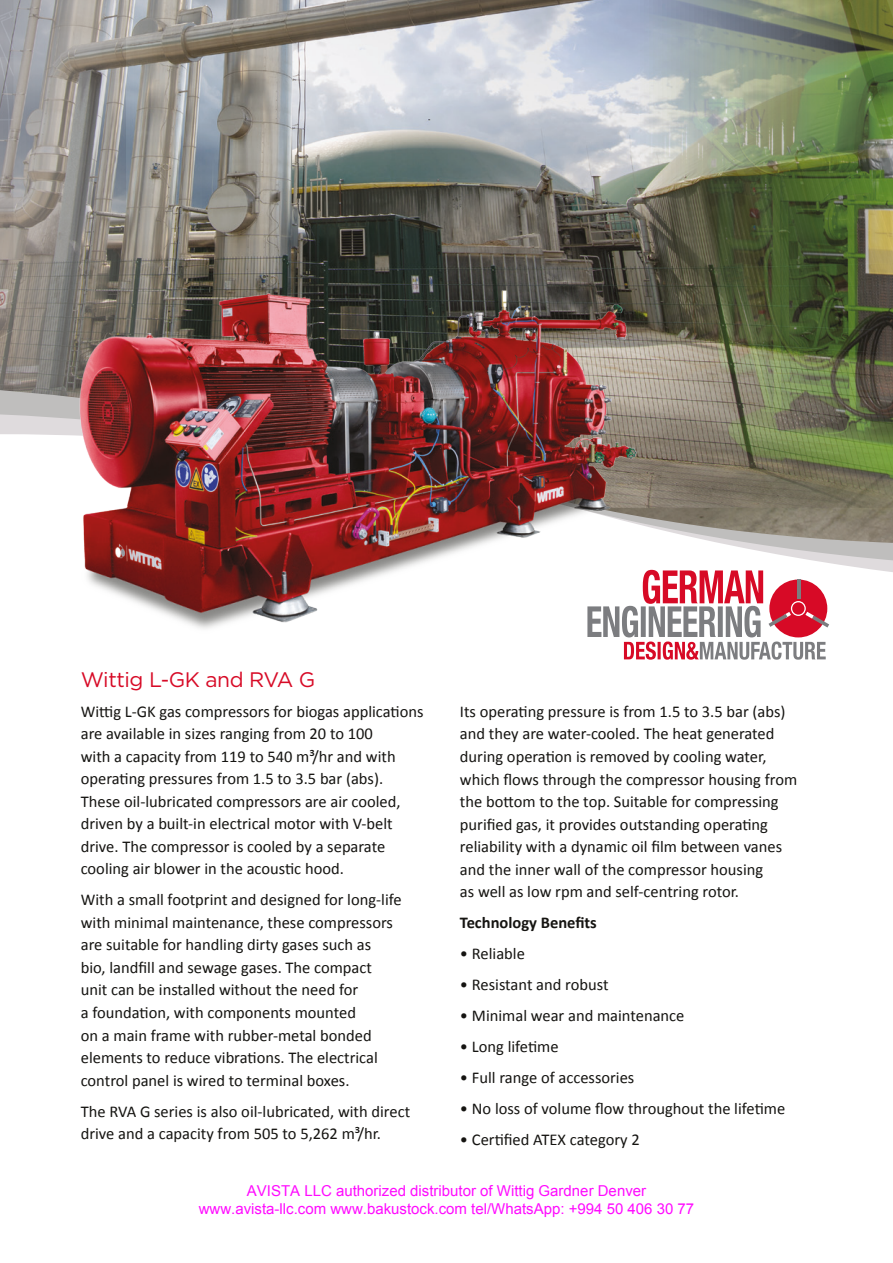
<style>
.page{position:relative;width:893px;height:1263px;background:#fff}
.page>*{position:absolute;margin:0;border:0;box-sizing:border-box;transform-origin:0 0}
.t1{font:21px "Gotham";letter-spacing:-.02em;color:#d70a26}
.t2{font:16.5px/22.5px "Calibri";color:#151411}
.t3{font:700 16.5px "Calibri";color:#151411}
.t4{font:15px/18px "Arial";color:#ff0bff;text-align:center}
</style>
<div class="page">
<img style="left:0;top:0;width:893px;height:277px">
<svg style="left:0;top:277px;width:893px;height:295px"></svg>
<svg style="left:623px;top:570px;width:206px;height:90px"></svg>
<img style="left:70px;top:268px;width:568px;height:378px">
<p class="t1" style="left:81px;top:666px;width:236px">Wittig L-GK and RVA G</p>
<p class="t2" style="left:81px;top:700px;width:344px">Wittig L-GK gas compressors for biogas applications are available in sizes ranging from 20 to 100<br>with a capacity from 119 to 540 m³/hr and with operating pressures from 1.5 to 3.5 bar (abs).<br>These oil-lubricated compressors are air cooled, driven by a built-in electrical motor with V-belt drive. The compressor is cooled by a separate cooling air blower in the acoustic hood.</p>
<p class="t2" style="left:81px;top:889px;width:322px">With a small footprint and designed for long-life with minimal maintenance, these compressors are suitable for handling dirty gases such as<br>bio, landfill and sewage gases. The compact unit can be installed without the need for<br>a foundation, with components mounted<br>on a main frame with rubber-metal bonded elements to reduce vibrations. The electrical control panel is wired to terminal boxes.</p>
<p class="t2" style="left:81px;top:1100px;width:331px">The RVA G series is also oil-lubricated, with direct drive and a capacity from 505 to 5,262 m³/hr.</p>
<p class="t2" style="left:460px;top:700px;width:339px">Its operating pressure is from 1.5 to 3.5 bar (abs) and they are water-cooled. The heat generated during operation is removed by cooling water, which flows through the compressor housing from the bottom to the top. Suitable for compressing purified gas, it provides outstanding operating reliability with a dynamic oil film between vanes and the inner wall of the compressor housing<br>as well as low rpm and self-centring rotor.</p>
<p class="t3" style="left:460px;top:912px;width:138px">Technology Benefits</p>
<p class="t2" style="left:460px;top:942px;width:66px">• Reliable</p>
<p class="t2" style="left:460px;top:973px;width:150px">• Resistant and robust</p>
<p class="t2" style="left:460px;top:1004px;width:226px">• Minimal wear and maintenance</p>
<p class="t2" style="left:460px;top:1035px;width:100px">• Long lifetime</p>
<p class="t2" style="left:460px;top:1066px;width:176px">• Full range of accessories</p>
<p class="t2" style="left:460px;top:1097px;width:327px">• No loss of volume flow throughout the lifetime</p>
<p class="t2" style="left:460px;top:1128px;width:181px">• Certified ATEX category 2</p>
<p class="t4" style="left:199px;top:1182px;width:497px">AVISTA LLC authorized distributor of Wittig Gardner Denver www.avista-llc.com www.bakustock.com tel/WhatsApp: +994 50 406 30 77</p>
</div>
